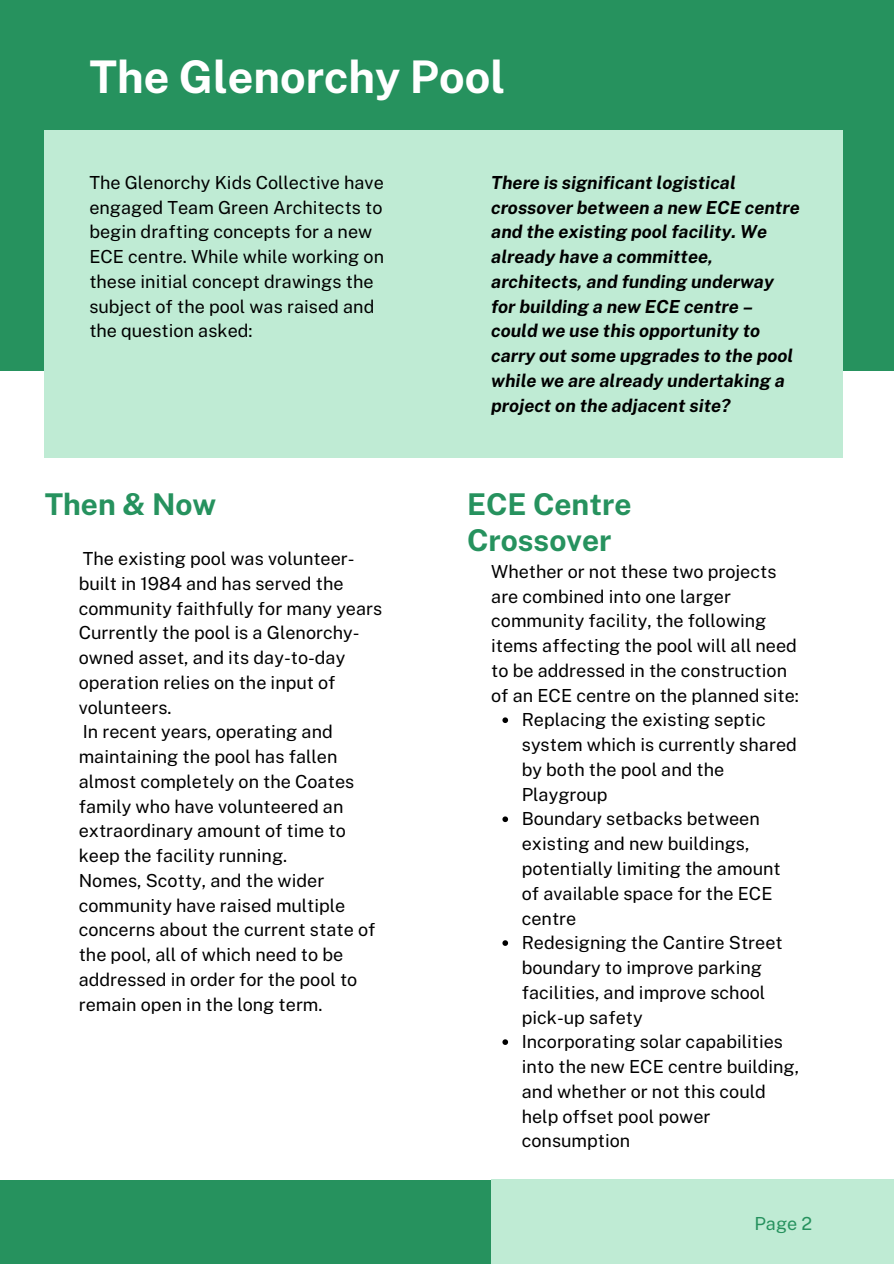
<style>
.page{position:relative;width:894px;height:1264px;background:#fff}
.page>*{position:absolute;margin:0;border:0;box-sizing:border-box;transform-origin:0 0}
.t1{font:700 45px "Public Sans";color:#fff}
.t2{font:700 30px/36px "Public Sans";color:#26925e}
.t3{font:18px/24.8px "Public Sans";color:#000}
.t4{font:italic 700 18px/24.8px "Public Sans";color:#000}
.t5{font:18px "Public Sans";color:#26925e}
</style>
<div class="page">
<div style="left:0;top:1179px;width:491px;height:84px;background:#26925e"></div>
<div style="left:491px;top:1179px;width:402px;height:84px;background:#bfebd4"></div>
<div style="left:0;top:0;width:893px;height:371px;background:#26925e"></div>
<div style="left:45px;top:130px;width:797px;height:327px;background:#bfebd4"></div>
<svg style="left:502px;top:717px;width:6px;height:6px"></svg>
<svg style="left:502px;top:816px;width:6px;height:6px"></svg>
<svg style="left:502px;top:940px;width:6px;height:5px"></svg>
<svg style="left:502px;top:1039px;width:6px;height:5px"></svg>
<h1 class="t1" style="left:89px;top:50px;width:417px">The Glenorchy Pool</h1>
<h3 class="t3" style="left:89px;top:170px;width:296px">The Glenorchy Kids Collective have engaged Team Green Architects to begin drafting concepts for a new<br>ECE centre. While while working on these initial concept drawings the subject of the pool was raised and the question asked:</h3>
<p class="t4" style="left:491px;top:170px;width:310px">There is significant logistical crossover between a new ECE centre and the existing pool facility. We already have a committee, architects, and funding underway for building a new ECE centre – could we use this opportunity to carry out some upgrades to the pool while we are already undertaking a project on the adjacent site?</p>
<p class="t2" style="left:45px;top:486px;width:173px">Then &amp; Now</p>
<p class="t2" style="left:467px;top:486px;width:166px">ECE Centre<br>Crossover</p>
<h2 class="t3" style="left:79px;top:546px;width:305px">The existing pool was volunteer&shy;built in 1984 and has served the community faithfully for many years<br>Currently the pool is a Glenorchy&shy;owned asset, and its day-to-day operation relies on the input of volunteers.</h2>
<p class="t3" style="left:79px;top:719px;width:277px">In recent years, operating and maintaining the pool has fallen almost completely on the Coates family who have volunteered an extraordinary amount of time to keep the facility running.</p>
<p class="t3" style="left:79px;top:868px;width:298px">Nomes, Scotty, and the wider community have raised multiple concerns about the current state of the pool, all of which need to be addressed in order for the pool to remain open in the long term.</p>
<p class="t3" style="left:491px;top:559px;width:309px">Whether or not these two projects are combined into one larger community facility, the following items affecting the pool will all need to be addressed in the construction of an ECE centre on the planned site:</p>
<h2 class="t3" style="left:521px;top:707px;width:276px">Replacing the existing septic system which is currently shared by both the pool and the<br>Playgroup</h2>
<p class="t3" style="left:521px;top:806px;width:260px">Boundary setbacks between existing and new buildings, potentially limiting the amount of available space for the ECE centre</p>
<p class="t3" style="left:521px;top:930px;width:262px">Redesigning the Cantire Street boundary to improve parking facilities, and improve school pick-up safety</p>
<p class="t3" style="left:521px;top:1029px;width:279px">Incorporating solar capabilities into the new ECE centre building, and whether or not this could help offset pool power consumption</p>
<p class="t5" style="left:754px;top:1212px;width:59px">Page 2</p>
</div>
